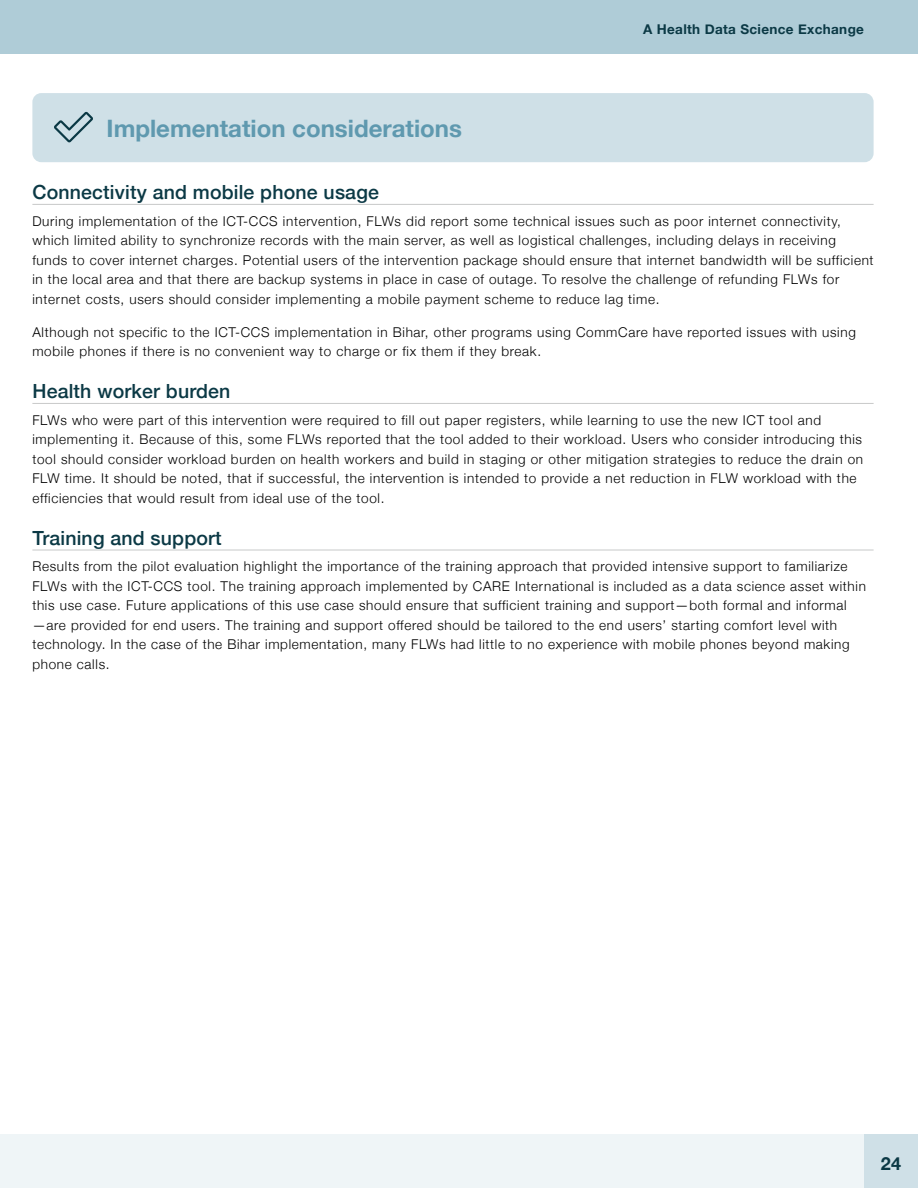
<style>
.page{position:relative;width:918px;height:1188px;background:#fff}
.page>*{position:absolute;margin:0;border:0;box-sizing:border-box;transform-origin:0 0}
.t1{font:700 24px "Helvetica Neue";color:#5f99af}
.t2{font:500 19.5px "Helvetica Neue";letter-spacing:.01em;color:#0b3945}
.t3{font:700 18px "Helvetica Neue";color:#0b3945}
.t4{font:300 13.5px/19.5px "Helvetica Neue";letter-spacing:.05em;color:#000}
.t5{font:700 13.5px "Helvetica Neue";letter-spacing:.025em;color:#0b3945}
</style>
<div class="page">
<div style="left:0;top:1134px;width:918px;height:54px;background:#eff5f7"></div>
<div style="left:0;top:0;width:918px;height:54px;background:#afccd7"></div>
<div style="left:864px;top:1134px;width:54px;height:54px;background:#cfe0e7"></div>
<div style="left:32px;top:93px;width:842px;height:69px;background:#cfe0e7;border-radius:9px"></div>
<hr style="left:32px;top:204px;width:842px;height:1px;background:#cbcccc">
<hr style="left:32px;top:403px;width:842px;height:1px;background:#cbcccc">
<hr style="left:32px;top:549px;width:842px;height:2px;background:#cbcccc">
<svg style="left:54px;top:112px;width:39px;height:30px"></svg>
<h1 class="t1" style="left:107px;top:109px;width:357px">Implementation considerations</h1>
<p class="t5" style="left:643px;top:19px;width:222px">A Health Data Science Exchange</p>
<h2 class="t2" style="left:32px;top:177px;width:348px">Connectivity and mobile phone usage</h2>
<p class="t4" style="left:32px;top:210px;width:843px">During implementation of the ICT-CCS intervention, FLWs did report some technical issues such as poor internet connectivity, which limited ability to synchronize records with the main server, as well as logistical challenges, including delays in receiving funds to cover internet charges. Potential users of the intervention package should ensure that internet bandwidth will be sufficient in the local area and that there are backup systems in place in case of outage. To resolve the challenge of refunding FLWs for internet costs, users should consider implementing a mobile payment scheme to reduce lag time.</p>
<p class="t4" style="left:32px;top:321px;width:825px">Although not specific to the ICT-CCS implementation in Bihar, other programs using CommCare have reported issues with using mobile phones if there is no convenient way to charge or fix them if they break.</p>
<h2 class="t2" style="left:32px;top:376px;width:200px">Health worker burden</h2>
<p class="t4" style="left:32px;top:409px;width:832px">FLWs who were part of this intervention were required to fill out paper registers, while learning to use the new ICT tool and implementing it. Because of this, some FLWs reported that the tool added to their workload. Users who consider introducing this tool should consider workload burden on health workers and build in staging or other mitigation strategies to reduce the drain on FLW time. It should be noted, that if successful, the intervention is intended to provide a net reduction in FLW workload with the efficiencies that would result from ideal use of the tool.</p>
<h2 class="t2" style="left:32px;top:522px;width:191px">Training and support</h2>
<p class="t4" style="left:32px;top:556px;width:835px">Results from the pilot evaluation highlight the importance of the training approach that provided intensive support to familiarize FLWs with the ICT-CCS tool. The training approach implemented by CARE International is included as a data science asset within this use case. Future applications of this use case should ensure that sufficient training and support—both formal and informal —are provided for end users. The training and support offered should be tailored to the end users’ starting comfort level with technology. In the case of the Bihar implementation, many FLWs had little to no experience with mobile phones beyond making phone calls.</p>
<h3 class="t3" style="left:881px;top:1149px;width:22px">24</h3>
</div>
